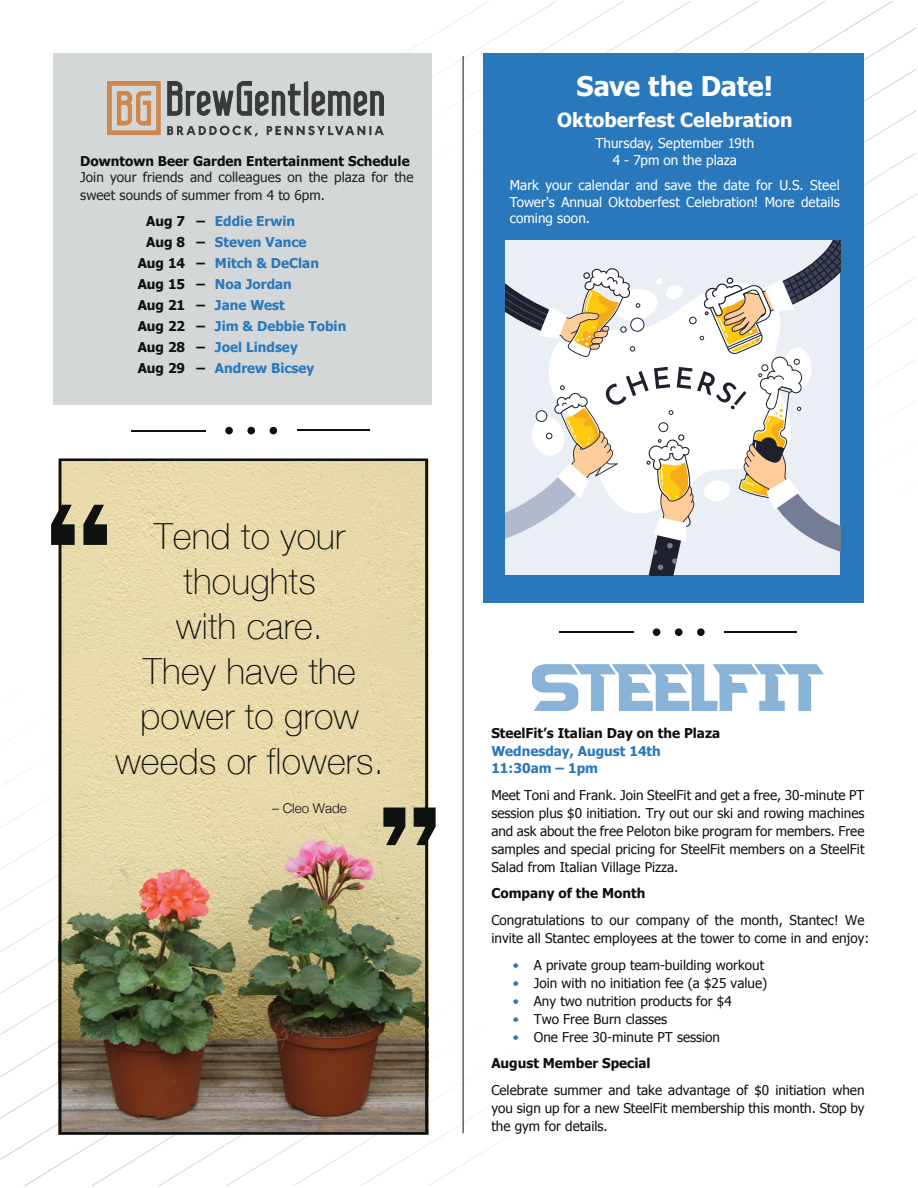
<style>
.page{position:relative;width:918px;height:1188px;background:#fff}
.page>*{position:absolute;margin:0;border:0;box-sizing:border-box;transform-origin:0 0}
.t1{font:100 36px/45px "Helvetica Neue";letter-spacing:.005em;color:#0f1110;text-align:center}
.t2{font:700 27px "Tahoma";letter-spacing:-.005em;color:#fff}
.t3{font:700 19.5px "Tahoma";color:#fff}
.t4{font:13.5px/18px "Tahoma";color:#0f1110;text-align:justify}
.t5{font:700 13.5px/17.2px "Tahoma";color:#2a78bc}
.t6{font:13.5px/16.5px "Tahoma";letter-spacing:.005em;color:#fff;text-align:center}
.t7{font:700 13.5px "Tahoma";color:#0f1110}
.t8{font:13.5px/18px "Tahoma";letter-spacing:.005em;color:#231f20}
.t9{font:300 13.5px "Helvetica Neue";color:#0f1110}
.s1{color:#0f1110}
.s2{color:#2a78bc}
.s3{font-weight:700}
</style>
<div class="page">
<svg style="left:405px;top:1px;width:220px;height:142px"></svg>
<svg style="left:23px;top:1035px;width:67px;height:151px"></svg>
<svg style="left:292px;top:1045px;width:225px;height:141px"></svg>
<svg style="left:0;top:870px;width:59px;height:165px"></svg>
<img style="left:533px;top:664px;width:290px;height:46px">
<div style="left:53px;top:53px;width:379px;height:352px;background:#d4d7d8"></div>
<img style="left:108px;top:82px;width:275px;height:55px">
<hr style="left:559px;top:631px;width:74px;height:2px;background:#0f1110">
<hr style="left:724px;top:631px;width:73px;height:1px;background:#0f1110">
<div style="left:653px;top:628px;width:7px;height:8px;background:#0f1110;border-radius:50%"></div>
<div style="left:675px;top:628px;width:8px;height:8px;background:#0f1110;border-radius:50%"></div>
<div style="left:697px;top:628px;width:8px;height:8px;background:#0f1110;border-radius:50%"></div>
<hr style="left:132px;top:430px;width:74px;height:1px;background:#0f1110">
<hr style="left:297px;top:429px;width:72px;height:2px;background:#0f1110">
<div style="left:225px;top:427px;width:8px;height:7px;background:#0f1110;border-radius:50%"></div>
<div style="left:247px;top:427px;width:8px;height:7px;background:#0f1110;border-radius:50%"></div>
<div style="left:270px;top:427px;width:7px;height:7px;background:#0f1110;border-radius:50%"></div>
<hr style="left:463px;top:56px;width:1px;height:1077px;background:#0f1110">
<img style="left:59px;top:458px;width:369px;height:677px">
<svg style="left:51px;top:505px;width:24px;height:40px"></svg>
<svg style="left:83px;top:505px;width:24px;height:40px"></svg>
<svg style="left:414px;top:808px;width:22px;height:37px"></svg>
<svg style="left:383px;top:808px;width:22px;height:37px"></svg>
<div style="left:483px;top:53px;width:381px;height:549px;background:#2a78bc"></div>
<svg style="left:506px;top:194px;width:410px;height:382px"></svg>
<p class="t7" style="left:80px;top:151px;width:331px">Downtown Beer Garden Entertainment Schedule</p>
<p class="t8" style="left:80px;top:168px;width:335px">Join your friends and colleagues on the plaza for the sweet sounds of summer from 4 to 6pm.</p>
<p class="t5" style="left:146px;top:211px;width:150px"><span class="s1">Aug 7 –</span> Eddie Erwin</p>
<p class="t5" style="left:146px;top:232px;width:162px"><span class="s1">Aug 8 –</span> Steven Vance</p>
<p class="t5" style="left:138px;top:253px;width:183px"><span class="s1">Aug 14 –</span> Mitch &amp; DeClan</p>
<p class="t5" style="left:138px;top:274px;width:156px"><span class="s1">Aug 15 –</span> Noa Jordan</p>
<p class="t5" style="left:138px;top:295px;width:149px"><span class="s1">Aug 21 –</span> Jane West</p>
<p class="t5" style="left:138px;top:316px;width:210px"><span class="s1">Aug 22 –</span> Jim &amp; Debbie Tobin</p>
<p class="t5" style="left:138px;top:337px;width:162px"><span class="s1">Aug 28 –</span> Joel Lindsey</p>
<p class="t5" style="left:138px;top:358px;width:178px"><span class="s1">Aug 29 –</span> Andrew Bicsey</p>
<h1 class="t1" style="left:115px;top:512px;width:270px">Tend to your thoughts<br>with care.<br>They have the power to grow weeds or flowers.</h1>
<p class="t9" style="left:272px;top:797px;width:76px">– Cleo Wade</p>
<h2 class="t2" style="left:577px;top:67px;width:198px">Save the Date!</h2>
<h3 class="t3" style="left:557px;top:107px;width:237px">Oktoberfest Celebration</h3>
<p class="t6" style="left:596px;top:135px;width:160px">Thursday, September 19th<br>4 - 7pm on the plaza</p>
<p class="t6" style="left:510px;top:177px;width:332px;text-align:justify">Mark your calendar and save the date for U.S. Steel Tower's Annual Oktoberfest Celebration! More details coming soon.</p>
<p class="t7" style="left:491px;top:724px;width:230px">SteelFit’s Italian Day on the Plaza</p>
<p class="t5" style="left:491px;top:741px;width:171px">Wednesday, August 14th<br>11:30am – 1pm</p>
<p class="t4" style="left:491px;top:785px;width:375px">Meet Toni and Frank. Join SteelFit and get a free, 30-minute PT session plus $0 initiation. Try out our ski and rowing machines and ask about the free Peloton bike program for members. Free samples and special pricing for SteelFit members on a SteelFit Salad from Italian Village Pizza.</p>
<p class="t7" style="left:491px;top:884px;width:156px">Company of the Month</p>
<p class="t4" style="left:491px;top:911px;width:379px">Congratulations to our company of the month, Stantec! We invite all Stantec employees at the tower to come in and enjoy:</p>
<p class="t4" style="left:513px;top:956px;width:253px"><span class="s2">•</span> A private group team-building workout</p>
<p class="t4" style="left:513px;top:974px;width:256px"><span class="s2">•</span> Join with no initiation fee (a $25 value)</p>
<p class="t4" style="left:513px;top:992px;width:220px"><span class="s2">•</span> Any two nutrition products for $4</p>
<p class="t4" style="left:513px;top:1010px;width:156px"><span class="s2">•</span> Two Free Burn classes</p>
<p class="t4" style="left:491px;top:1024px;width:230px;line-height:26.2px;text-indent:22px"><span class="s2">•</span> One Free 30-minute PT session<br><span class="s3">August Member Special</span></p>
<p class="t4" style="left:491px;top:1081px;width:375px">Celebrate summer and take advantage of $0 initiation when you sign up for a new SteelFit membership this month. Stop by the gym for details.</p>
</div>
